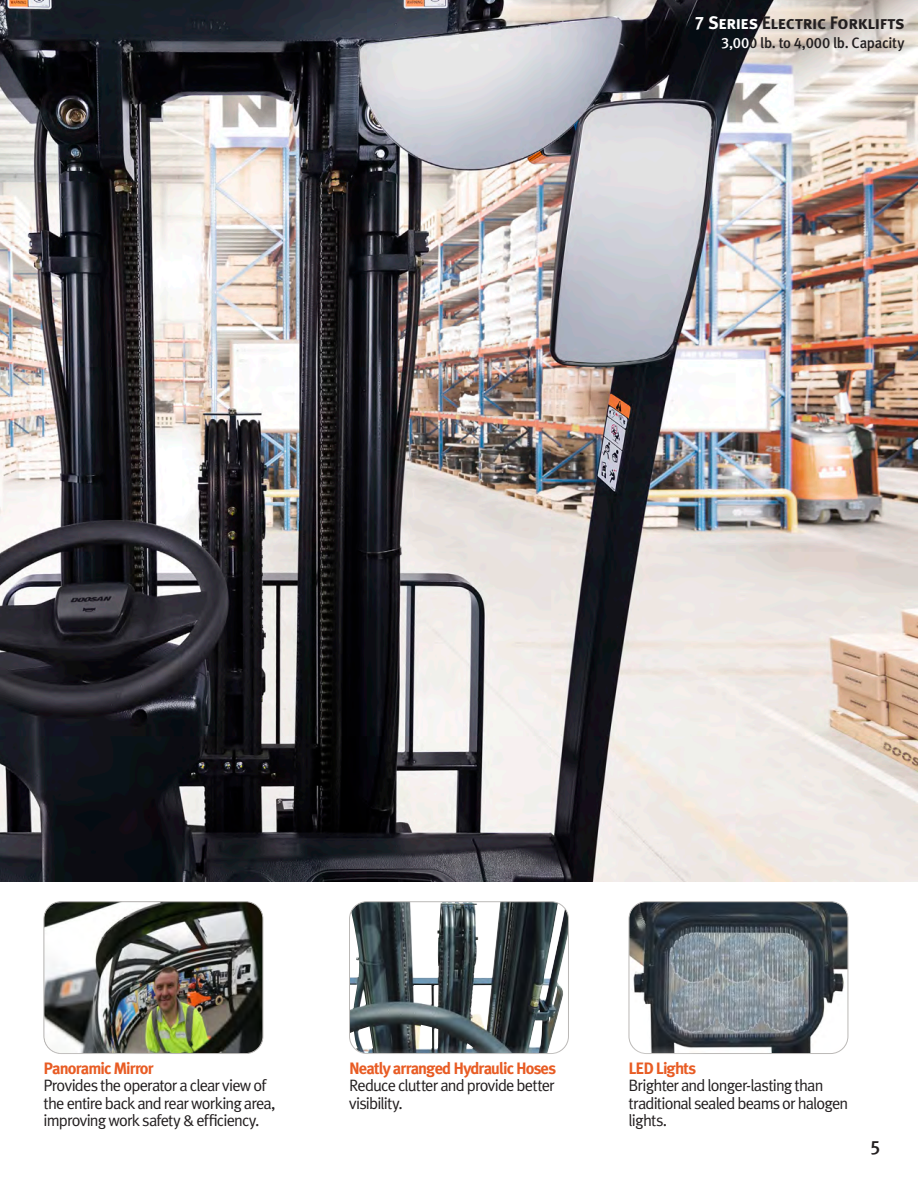
<style>
.page{position:relative;width:918px;height:1188px;background:#fff}
.page>*{position:absolute;margin:0;border:0;box-sizing:border-box;transform-origin:0 0}
.t1{font:19.5px "Meta Medium LF";color:#231f20}
.t2{font:18px "Meta Bold LF Caps";letter-spacing:-.015em;color:#231f20}
.t3{font:16.5px/17.2px "Meta Plus Normal";letter-spacing:-.05em;color:#231f20}
.t4{font:700 16.5px "Meta Plus";letter-spacing:-.055em;color:#e85c24}
.t5{font:15px "Meta Medium LF";letter-spacing:-.01em;color:#231f20}
.s1{color:#fff}
</style>
<div class="page">
<img style="left:0;top:0;width:918px;height:882px">
<img style="left:44px;top:903px;width:219px;height:142px">
<div style="left:44px;top:901px;width:219px;height:153px;border:1px solid #bbb9b7;border-radius:17px"></div>
<div style="left:27px;top:1045px;width:264px;height:101px;background:#fff"></div>
<img style="left:351px;top:903px;width:216px;height:142px">
<div style="left:349px;top:901px;width:220px;height:153px;border:1px solid #bbb9b7;border-radius:17px"></div>
<div style="left:332px;top:1045px;width:241px;height:84px;background:#fff"></div>
<img style="left:629px;top:903px;width:219px;height:142px">
<div style="left:629px;top:901px;width:219px;height:153px;border:1px solid #bbb9b7;border-radius:17px"></div>
<div style="left:612px;top:1045px;width:252px;height:101px;background:#fff"></div>
<p class="t2" style="left:695px;top:12px;width:211px"><span class="s1">7 Series</span> Electric Forklifts</p>
<p class="t5" style="left:721px;top:34px;width:185px"><span class="s1">3,00</span>0 lb. to 4,000 lb. Capacity</p>
<p class="t4" style="left:44px;top:1059px;width:111px">Panoramic Mirror</p>
<p class="t3" style="left:44px;top:1077px;width:224px">Provides the operator a clear view of</p>
<p class="t3" style="left:44px;top:1094px;width:234px">the entire back and rear working area,</p>
<p class="t3" style="left:44px;top:1111px;width:218px">improving work safety &amp; efficiency.</p>
<p class="t4" style="left:349px;top:1059px;width:209px">Neatly arranged Hydraulic Hoses</p>
<p class="t3" style="left:349px;top:1077px;width:207px">Reduce clutter and provide better</p>
<p class="t3" style="left:349px;top:1094px;width:55px">visibility.</p>
<p class="t4" style="left:629px;top:1059px;width:69px">LED Lights</p>
<p class="t3" style="left:629px;top:1077px;width:221px">Brighter and longer-lasting than traditional sealed beams or halogen lights.</p>
<p class="t1" style="left:870px;top:1136px;width:12px">5</p>
</div>
